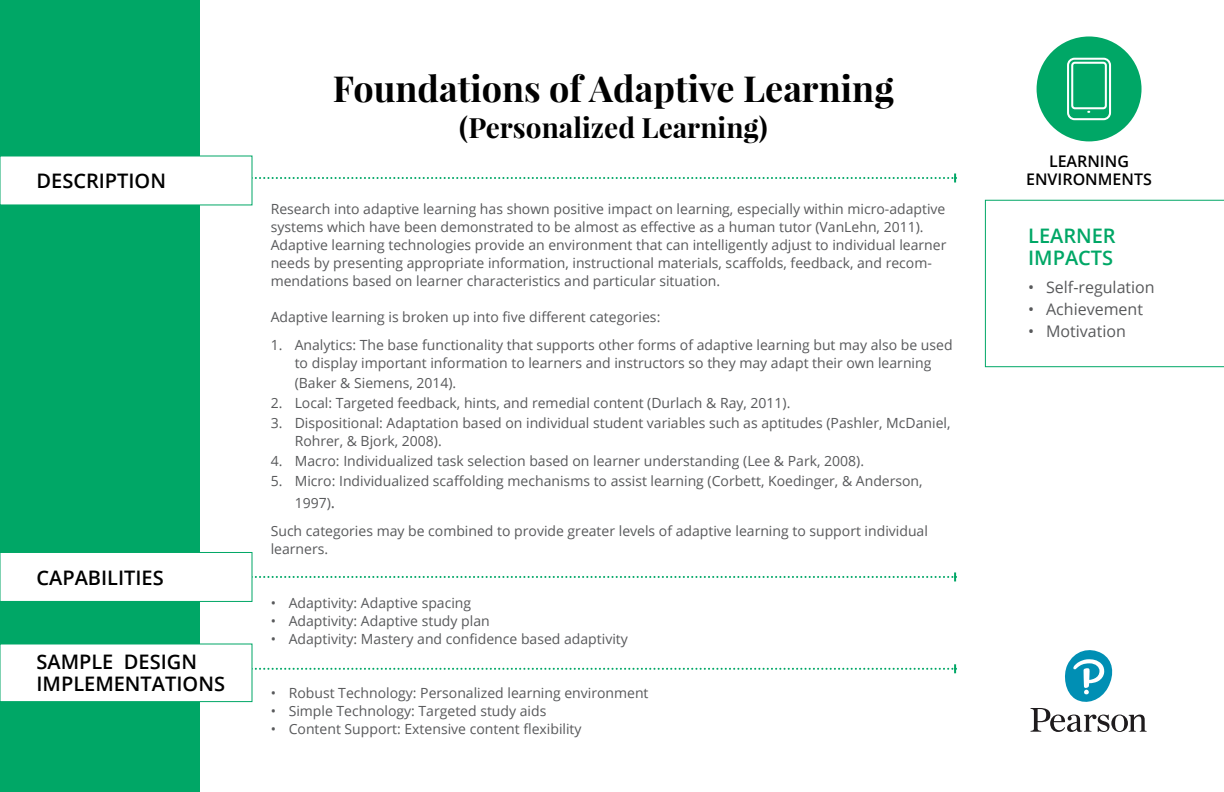
<style>
.page{position:relative;width:1224px;height:792px;background:#fff}
.page>*{position:absolute;margin:0;border:0;box-sizing:border-box;transform-origin:0 0}
.t1{font:700 36px "Playfair Display";color:#000}
.t2{font:700 28px "Playfair Display";color:#000}
.t3{font:600 20px/22px "Open Sans";color:#000}
.t4{font:600 20px/22px "Open Sans";color:#00a766}
.t5{font:16px "Open Sans";color:#58595b}
.t6{font:600 16px/18px "Open Sans";color:#000;text-align:center}
.t7{font:14px/18px "Open Sans";color:#58595b}
.s1{font-size:16px}
</style>
<div class="page">
<div style="left:1037px;top:36px;width:105px;height:105px;background:#00a766;border-radius:50%"></div>
<div style="left:1067px;top:58px;width:44px;height:62px;border:2px solid #fff;border-radius:7px"></div>
<div style="left:1071px;top:62px;width:36px;height:47px;border:2px solid #fff;border-radius:3px"></div>
<div style="left:0;top:0;width:199px;height:792px;background:#00a766"></div>
<svg style="left:985px;top:200px;width:239px;height:167px"></svg>
<svg style="left:252px;top:572px;width:704px;height:9px"></svg>
<svg style="left:252px;top:174px;width:704px;height:8px"></svg>
<svg style="left:252px;top:664px;width:704px;height:9px"></svg>
<div style="left:0;top:552px;width:252px;height:49px;background:#fff"></div>
<div style="left:0;top:552px;width:252px;height:50px;border:1px solid #00a766"></div>
<div style="left:0;top:644px;width:252px;height:58px;background:#fff"></div>
<div style="left:0;top:644px;width:252px;height:58px;border:1px solid #00a766"></div>
<div style="left:0;top:156px;width:252px;height:49px;background:#fff"></div>
<svg style="left:1030px;top:650px;width:117px;height:82px"></svg>
<h3 class="t3" style="left:36px;top:169px;width:131px">DESCRIPTION</h3>
<h3 class="t3" style="left:36px;top:566px;width:129px">CAPABILITIES</h3>
<h3 class="t3" style="left:36px;top:651px;width:190px">SAMPLE DESIGN<br>IMPLEMENTATIONS</h3>
<h1 class="t1" style="left:333px;top:66px;width:562px">Foundations of Adaptive Learning</h1>
<h2 class="t2" style="left:459px;top:110px;width:310px">(Personalized Learning)</h2>
<p class="t7" style="left:271px;top:200px;width:677px">Research into adaptive learning has shown positive impact on learning, especially within micro-adaptive systems which have been demonstrated to be almost as effective as a human tutor (VanLehn, 2011).<br>Adaptive learning technologies provide an environment that can intelligently adjust to individual learner needs by presenting appropriate information, instructional materials, scaffolds, feedback, and recom&shy;mendations based on learner characteristics and particular situation.</p>
<p class="t7" style="left:271px;top:308px;width:391px">Adaptive learning is broken up into five different categories:</p>
<p class="t7" style="left:271px;top:336px;width:683px;text-align:center">1. Analytics: The base functionality that supports other forms of adaptive learning but may also be used to display important information to learners and instructors so they may adapt their own learning</p>
<p class="t7" style="left:295px;top:374px;width:163px">(Baker &amp; Siemens, 2014).</p>
<p class="t7" style="left:271px;top:394px;width:521px">2. Local: Targeted feedback, hints, and remedial content (Durlach &amp; Ray, 2011).</p>
<p class="t7" style="left:295px;top:414px;width:657px;text-indent:-24px">3. Dispositional: Adaptation based on individual student variables such as aptitudes (Pashler, McDaniel,<br>Rohrer, &amp; Bjork, 2008).</p>
<p class="t7" style="left:271px;top:452px;width:595px">4. Macro: Individualized task selection based on learner understanding (Lee &amp; Park, 2008).</p>
<p class="t7" style="left:295px;top:470px;width:629px;line-height:22px;text-indent:-24px">5. Micro: Individualized scaffolding mechanisms to assist learning (Corbett, Koedinger, &amp; Anderson,<br>1997)<span class="s1">.</span></p>
<p class="t7" style="left:271px;top:522px;width:659px">Such categories may be combined to provide greater levels of adaptive learning to support individual learners.</p>
<p class="t7" style="left:271px;top:594px;width:202px">• Adaptivity: Adaptive spacing</p>
<p class="t7" style="left:271px;top:612px;width:221px">• Adaptivity: Adaptive study plan</p>
<p class="t7" style="left:271px;top:630px;width:359px">• Adaptivity: Mastery and confidence based adaptivity</p>
<p class="t7" style="left:271px;top:684px;width:379px">• Robust Technology: Personalized learning environment</p>
<p class="t7" style="left:271px;top:702px;width:277px">• Simple Technology: Targeted study aids</p>
<p class="t7" style="left:271px;top:720px;width:312px">• Content Support: Extensive content flexibility</p>
<p class="t6" style="left:1026px;top:152px;width:127px">LEARNING<br>ENVIRONMENTS</p>
<h3 class="t4" style="left:1028px;top:224px;width:89px">LEARNER<br>IMPACTS</h3>
<p class="t5" style="left:1028px;top:276px;width:128px">• Self-regulation</p>
<p class="t5" style="left:1028px;top:298px;width:116px">• Achievement</p>
<p class="t5" style="left:1028px;top:320px;width:99px">• Motivation</p>
</div>
